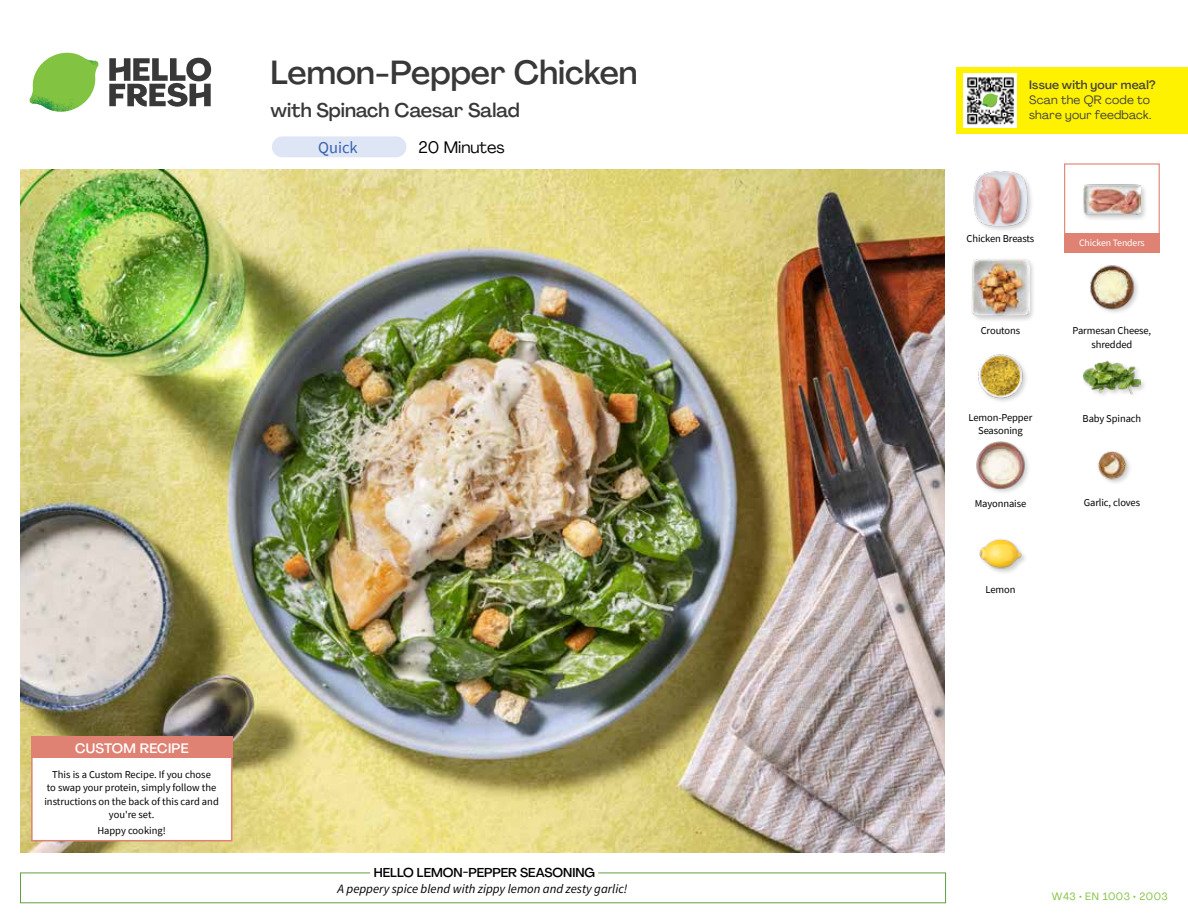
<style>
.page{position:relative;width:1188px;height:918px;background:#fff}
.page>*{position:absolute;margin:0;border:0;box-sizing:border-box;transform-origin:0 0}
.t1{font:500 33px "Agrandir";color:#383839}
.t2{font:500 19.5px "Agrandir";color:#383839}
.t3{font:16.5px "Agrandir";color:#000}
.t4{font:16.5px "Source Sans Pro";color:#3763af}
.t5{font:500 13.5px "Agrandir";letter-spacing:.02em;color:#fff}
.t6{font:italic 12.75px "Source Sans Pro";color:#000}
.t7{font:500 12.75px "Agrandir";color:#000}
.t8{font:12px/15px "Agrandir";letter-spacing:.02em;color:#414042}
.t9{font:500 12px "Agrandir";letter-spacing:.02em;color:#414042}
.t10{font:10.5px/13.5px "Source Sans Pro";letter-spacing:-.01em;color:#000;text-align:center}
.t11{font:10.5px "Agrandir";letter-spacing:.05em;color:#82c341}
.t12{font:9.75px "Source Sans Pro";letter-spacing:-.01em;color:#fff}
</style>
<div class="page">
<svg style="left:109px;top:57px;width:102px;height:50px"></svg>
<svg style="left:34px;top:53px;width:62px;height:40px"></svg>
<img style="left:67px;top:53px;width:32px;height:26px">
<img style="left:33px;top:75px;width:59px;height:11px">
<img style="left:29px;top:79px;width:61px;height:33px">
<img style="left:65px;top:86px;width:27px;height:25px">
<div style="left:20px;top:873px;width:926px;height:30px;border:1px solid #609f43"></div>
<div style="left:370px;top:865px;width:228px;height:15px;background:#fff"></div>
<img style="left:21px;top:170px;width:924px;height:682px">
<div style="left:272px;top:136px;width:134px;height:21px;background:#dee5f4;border-radius:10px"></div>
<img style="left:979px;top:538px;width:46px;height:35px">
<img style="left:1097px;top:451px;width:33px;height:32px">
<img style="left:976px;top:441px;width:53px;height:51px">
<div style="left:1082px;top:360px;width:65px;height:41px;background:#000;opacity:.2"></div>
<img style="left:1083px;top:360px;width:58px;height:41px">
<img style="left:978px;top:354px;width:48px;height:48px">
<img style="left:1090px;top:265px;width:48px;height:48px">
<div style="left:971px;top:257px;width:65px;height:66px;background:#000;opacity:.2"></div>
<img style="left:972px;top:259px;width:57px;height:57px">
<div style="left:1082px;top:183px;width:66px;height:38px;background:#000;opacity:.2"></div>
<img style="left:1083px;top:183px;width:58px;height:38px">
<div style="left:973px;top:170px;width:61px;height:63px;background:#000;opacity:.2"></div>
<img style="left:973px;top:170px;width:56px;height:57px">
<div style="left:1064px;top:163px;width:96px;height:73px;border:1px solid #df8273"></div>
<div style="left:1064px;top:234px;width:96px;height:19px;background:#df8273"></div>
<div style="left:31px;top:737px;width:201px;height:104px;background:#fff;border:2px solid #df8273"></div>
<div style="left:31px;top:737px;width:202px;height:21px;background:#df8273"></div>
<div style="left:956px;top:67px;width:232px;height:67px;background:#fff200"></div>
<img style="left:964px;top:74px;width:52px;height:54px">
<svg style="left:982px;top:93px;width:16px;height:14px"></svg>
<h1 class="t1" style="left:271px;top:52px;width:369px">Lemon-Pepper Chicken</h1>
<h2 class="t2" style="left:271px;top:98px;width:251px">with Spinach Caesar Salad</h2>
<h3 class="t4" style="left:318px;top:137px;width:41px">Quick</h3>
<h3 class="t3" style="left:418px;top:137px;width:88px">20 Minutes</h3>
<p class="t5" style="left:75px;top:739px;width:115px">CUSTOM RECIPE</p>
<p class="t10" style="left:44px;top:767px;width:176px">This is a Custom Recipe. If you chose<br>to swap your protein, simply follow the instructions on the back of this card and you're set.</p>
<p class="t10" style="left:97px;top:824px;width:70px">Happy cooking!</p>
<p class="t7" style="left:374px;top:864px;width:223px">HELLO LEMON-PEPPER SEASONING</p>
<p class="t6" style="left:338px;top:881px;width:291px">A peppery spice blend with zippy lemon and zesty garlic!</p>
<p class="t9" style="left:1029px;top:77px;width:128px">Issue with your meal?</p>
<p class="t8" style="left:1029px;top:92px;width:124px">Scan the QR code to share your feedback.</p>
<p class="t10" style="left:967px;top:231px;width:69px">Chicken Breasts</p>
<p class="t12" style="left:1079px;top:237px;width:67px">Chicken Tenders</p>
<p class="t10" style="left:981px;top:324px;width:41px">Croutons</p>
<p class="t10" style="left:1073px;top:324px;width:80px">Parmesan Cheese, shredded</p>
<p class="t10" style="left:969px;top:410px;width:65px">Lemon-Pepper<br>Seasoning</p>
<p class="t10" style="left:1083px;top:411px;width:60px">Baby Spinach</p>
<p class="t10" style="left:975px;top:497px;width:53px">Mayonnaise</p>
<p class="t10" style="left:1084px;top:496px;width:58px">Garlic, cloves</p>
<p class="t10" style="left:986px;top:583px;width:31px">Lemon</p>
<p class="t11" style="left:1052px;top:890px;width:117px">W43 • EN 1003 • 2003</p>
</div>
